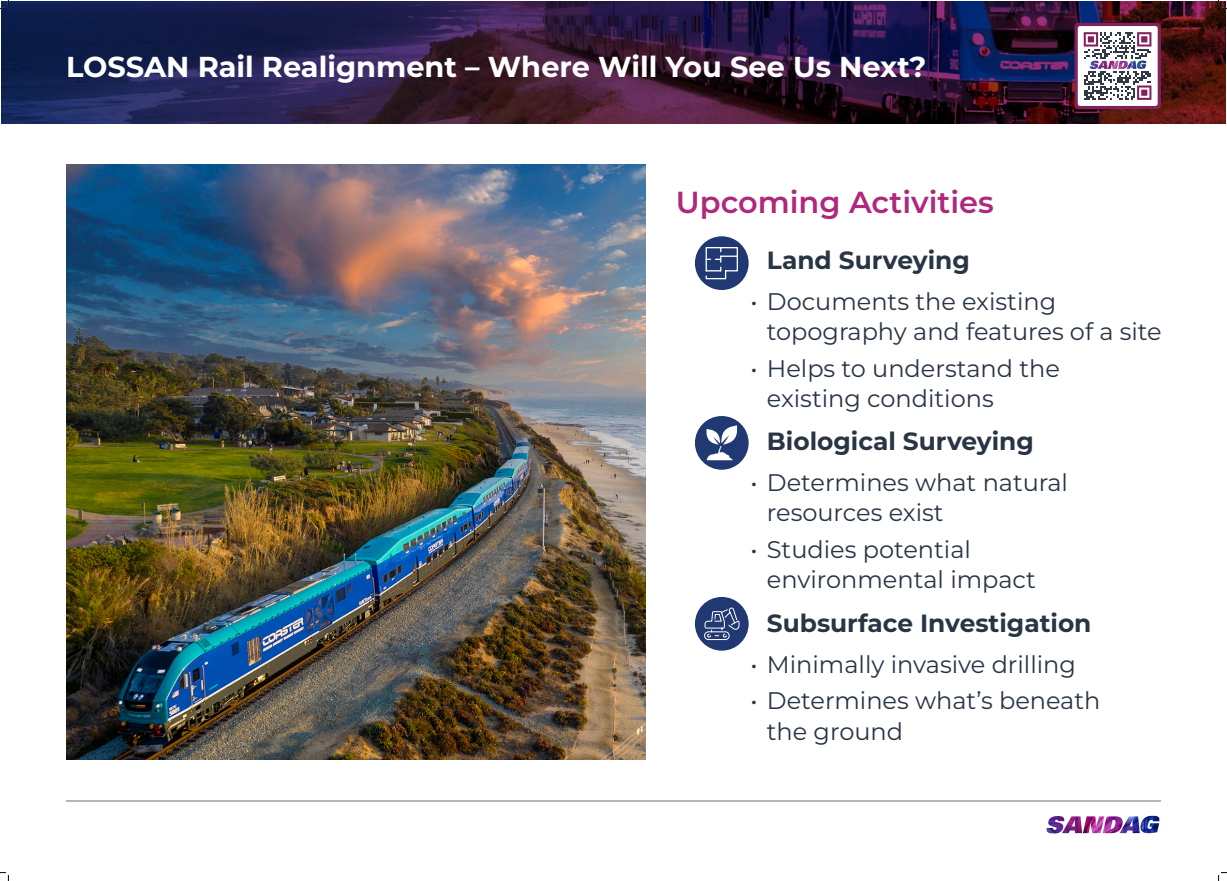
<style>
.page{position:relative;width:1227px;height:881px;background:#fff}
.page>*{position:absolute;margin:0;border:0;box-sizing:border-box;transform-origin:0 0}
.t1{font:600 30.4px "Montserrat";color:#af287c}
.t2{font:700 28.8px "Montserrat";color:#fff}
.t3{font:700 24.88px "Montserrat";color:#293545}
.t4{font:24px/30px "Montserrat";color:#293545}
</style>
<div class="page">
<svg style="left:1px;top:1px;width:1224px;height:123px;background:#2b1a3e"></svg>
<hr style="left:66px;top:800px;width:1094px;height:1px;background:#717174">
<img style="left:1046px;top:816px;width:114px;height:18px">
<div style="left:1074px;top:23px;width:86px;height:86px;background:#82215e;border-radius:4px"></div>
<div style="left:1077px;top:26px;width:80px;height:80px;background:#fff;border-radius:2px"></div>
<img style="left:1089px;top:60px;width:57px;height:10px">
<svg style="left:1084px;top:71px;width:67px;height:29px"></svg>
<svg style="left:1083px;top:32px;width:68px;height:27px"></svg>
<img style="left:66px;top:164px;width:579px;height:595px">
<div style="left:695px;top:236px;width:53px;height:54px;background:#203973;border-radius:50%"></div>
<svg style="left:705px;top:247px;width:33px;height:33px"></svg>
<div style="left:695px;top:416px;width:53px;height:54px;background:#203973;border-radius:50%"></div>
<svg style="left:706px;top:425px;width:32px;height:35px"></svg>
<div style="left:695px;top:597px;width:53px;height:54px;background:#203973;border-radius:50%"></div>
<svg style="left:704px;top:607px;width:36px;height:33px"></svg>
<svg style="left:0;top:0;width:9px;height:9px"></svg>
<svg style="left:0;top:872px;width:9px;height:9px"></svg>
<svg style="left:1218px;top:0;width:8px;height:9px"></svg>
<svg style="left:1218px;top:872px;width:8px;height:9px"></svg>
<p class="t2" style="left:66px;top:47px;width:862px">LOSSAN Rail Realignment – Where Will You See Us Next?</p>
<p class="t1" style="left:676px;top:182px;width:319px">Upcoming Activities</p>
<p class="t3" style="left:767px;top:244px;width:204px">Land Surveying</p>
<p class="t4" style="left:767px;top:286px;width:396px;text-indent:-16px">• Documents the existing topography and features of a site</p>
<p class="t4" style="left:767px;top:353px;width:294px;text-indent:-16px">• Helps to understand the existing conditions</p>
<p class="t3" style="left:767px;top:425px;width:269px">Biological Surveying</p>
<p class="t4" style="left:767px;top:467px;width:303px;text-indent:-16px">• Determines what natural resources exist</p>
<p class="t4" style="left:767px;top:534px;width:271px;text-indent:-16px">• Studies potential environmental impact</p>
<p class="t3" style="left:767px;top:606px;width:326px">Subsurface Investigation</p>
<p class="t4" style="left:750px;top:648px;width:327px">• Minimally invasive drilling</p>
<p class="t4" style="left:767px;top:685px;width:335px;text-indent:-16px">• Determines what’s beneath the ground</p>
</div>
